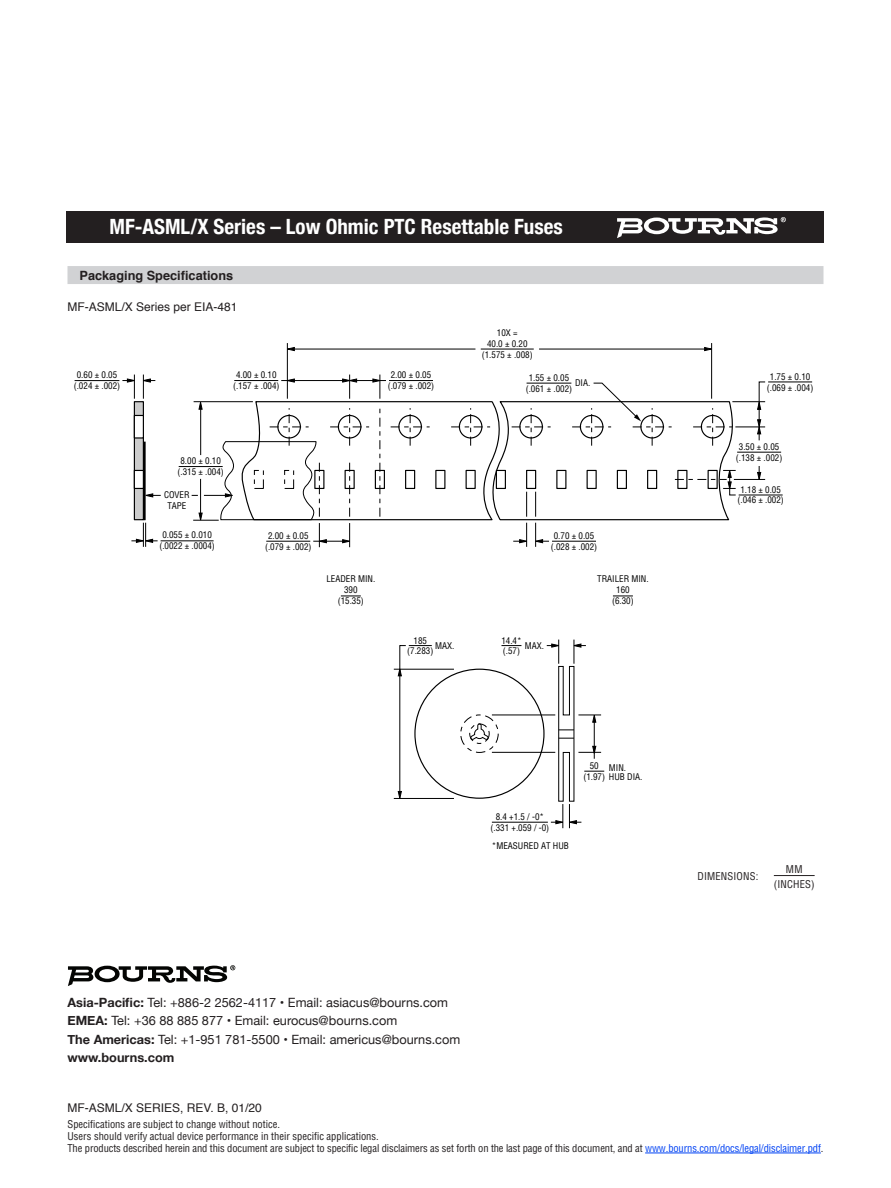
<style>
.page{position:relative;width:891px;height:1188px;background:#fff}
.page>*{position:absolute;margin:0;border:0;box-sizing:border-box;transform-origin:0 0}
.t1{font:700 condensed 22.5px "Helvetica Neue";color:#fff}
.t2{font:700 condensed 21px "Helvetica Neue";color:#fff}
.t3{font:12.75px/18.3px "Helvetica Neue";color:#231f20}
.t4{font:700 12.75px "Helvetica";color:#231f20}
.t5{font:12px "Helvetica";color:#231f20}
.t6{font:condensed 10.5px/12px "Helvetica";letter-spacing:-.01em;color:#231f20}
.t7{font:condensed 10.5px/15px "Helvetica";letter-spacing:.02em;color:#231f20;text-align:center}
.t8{font:condensed 9px/10.8px "Helvetica";color:#000;text-align:center}
.s1{font-weight:700}
.s2{color:#0042f4}
</style>
<div class="page">
<div style="left:68px;top:212px;width:756px;height:31px;background:#231f20"></div>
<svg style="left:617px;top:217px;width:169px;height:21px"></svg>
<hr style="left:645px;top:1153px;width:176px;height:1px;background:#0042f4">
<svg style="left:68px;top:965px;width:167px;height:21px"></svg>
<div style="left:68px;top:266px;width:756px;height:18px;background:#d1d2d4"></div>
<div style="left:460px;top:715px;width:39px;height:38px;border:1px dashed #000;border-radius:50%"></div>
<div style="left:469px;top:724px;width:21px;height:20px;border:1px dashed #000;border-radius:50%"></div>
<svg style="left:470px;top:723px;width:19px;height:18px"></svg>
<hr style="left:143px;top:442px;width:3px;height:78px;background:#000">
<div style="left:134px;top:402px;width:9px;height:118px;background:#ccc"></div>
<div style="left:134px;top:401px;width:10px;height:119px;border:1px solid #000"></div>
<div style="left:134px;top:415px;width:9px;height:23px;background:#fff"></div>
<div style="left:134px;top:415px;width:10px;height:24px;border:1px solid #000"></div>
<div style="left:134px;top:470px;width:9px;height:18px;background:#fff"></div>
<div style="left:134px;top:470px;width:10px;height:19px;border:1px solid #000"></div>
<hr style="left:179px;top:466px;width:44px;height:1px;background:#000">
<svg style="left:145px;top:493px;width:16px;height:4px"></svg>
<hr style="left:287px;top:343px;width:1px;height:56px;background:#000">
<hr style="left:711px;top:343px;width:1px;height:56px;background:#000">
<hr style="left:481px;top:349px;width:53px;height:1px;background:#000">
<svg style="left:501px;top:645px;width:20px;height:1px"></svg>
<svg style="left:131px;top:523px;width:27px;height:24px"></svg>
<hr style="left:394px;top:669px;width:60px;height:1px;background:#000">
<hr style="left:394px;top:798px;width:60px;height:1px;background:#000">
<hr style="left:492px;top:715px;width:63px;height:1px;background:#000">
<hr style="left:492px;top:752px;width:63px;height:1px;background:#000">
<svg style="left:547px;top:640px;width:57px;height:188px"></svg>
<hr style="left:161px;top:540px;width:53px;height:1px;background:#000">
<hr style="left:739px;top:495px;width:44px;height:1px;background:#000">
<hr style="left:768px;top:382px;width:44px;height:1px;background:#000">
<svg style="left:341px;top:596px;width:20px;height:1px"></svg>
<svg style="left:142px;top:375px;width:13px;height:24px"></svg>
<svg style="left:286px;top:347px;width:9px;height:4px"></svg>
<hr style="left:293px;top:349px;width:182px;height:1px;background:#000">
<svg style="left:704px;top:347px;width:9px;height:4px"></svg>
<hr style="left:539px;top:349px;width:167px;height:1px;background:#000">
<svg style="left:122px;top:375px;width:13px;height:24px"></svg>
<hr style="left:75px;top:380px;width:44px;height:1px;background:#000">
<svg style="left:398px;top:645px;width:34px;height:153px"></svg>
<svg style="left:613px;top:596px;width:20px;height:1px"></svg>
<hr style="left:492px;top:822px;width:56px;height:1px;background:#000">
<hr style="left:732px;top:401px;width:33px;height:1px;background:#000">
<hr style="left:734px;top:479px;width:31px;height:1px;background:#000">
<hr style="left:735px;top:427px;width:30px;height:1px;background:#000">
<svg style="left:757px;top:466px;width:4px;height:14px"></svg>
<hr style="left:737px;top:452px;width:44px;height:1px;background:#000">
<svg style="left:192px;top:375px;width:544px;height:172px"></svg>
<svg style="left:757px;top:381px;width:9px;height:59px"></svg>
<hr style="left:774px;top:875px;width:41px;height:1px;background:#231f20">
<h2 class="t2" style="left:110px;top:209px;width:455px">MF-ASML/X Series – Low Ohmic PTC Resettable Fuses</h2>
<h1 class="t1" style="left:98px;top:214px;width:360px">MF-NSMF Series - PTC Resettable Fuses</h1>
<h3 class="t4" style="left:80px;top:265px;width:155px">Packaging Specifications</h3>
<h3 class="t5" style="left:68px;top:297px;width:172px">MF-ASML/X Series per EIA-481</h3>
<p class="t8" style="left:74px;top:370px;width:48px">0.60 ± 0.05 (.024 ± .002)</p>
<p class="t8" style="left:233px;top:369px;width:48px">4.00 ± 0.10 (.157 ± .004)</p>
<p class="t8" style="left:177px;top:456px;width:48px">8.00 ± 0.10 (.315 ± .004)</p>
<p class="t8" style="left:164px;top:490px;width:27px">COVER<br>TAPE</p>
<p class="t8" style="left:388px;top:370px;width:48px">2.00 ± 0.05 (.079 ± .002)</p>
<p class="t8" style="left:482px;top:327px;width:53px">10X =<br>40.0 ± 0.20 (1.575 ± .008)</p>
<p class="t8" style="left:526px;top:372px;width:48px">1.55 ± 0.05 (.061 ± .002)</p>
<p class="t8" style="left:575px;top:377px;width:17px">DIA.</p>
<p class="t8" style="left:159px;top:530px;width:57px">0.055 ± 0.010 (.0022 ± .0004)</p>
<p class="t8" style="left:551px;top:530px;width:48px">0.70 ± 0.05 (.028 ± .002)</p>
<p class="t8" style="left:265px;top:530px;width:48px">2.00 ± 0.05 (.079 ± .002)</p>
<p class="t8" style="left:326px;top:573px;width:51px">LEADER MIN.</p>
<p class="t8" style="left:338px;top:585px;width:28px">390 (15.35)</p>
<p class="t8" style="left:407px;top:635px;width:28px">185 (7.283)</p>
<p class="t8" style="left:435px;top:640px;width:21px">MAX.</p>
<p class="t8" style="left:501px;top:635px;width:22px;text-align:left">14.4* (.57)</p>
<p class="t8" style="left:525px;top:640px;width:21px">MAX.</p>
<p class="t8" style="left:597px;top:573px;width:53px">TRAILER MIN.</p>
<p class="t8" style="left:612px;top:585px;width:23px">160 (6.30)</p>
<p class="t8" style="left:491px;top:811px;width:60px">8.4 +1.5 / -0* (.331 +.059 / -0)</p>
<p class="t8" style="left:492px;top:840px;width:79px">*MEASURED AT HUB</p>
<p class="t8" style="left:583px;top:761px;width:61px;text-align:left;text-indent:6px">50<br>(1.97) HUB DIA.</p>
<p class="t8" style="left:609px;top:762px;width:19px">MIN.</p>
<h3 class="t3" style="left:68px;top:994px;width:394px"><span class="s1">Asia-Pacific:</span> Tel: +886-2 2562-4117 • Email: asiacus@bourns.com <span class="s1">EMEA:</span> Tel: +36 88 885 877 • Email: eurocus@bourns.com<br><span class="s1">The Americas:</span> Tel: +1-951 781-5500 • Email: americus@bourns.com <span class="s1">www.bourns.com</span></h3>
<h3 class="t5" style="left:68px;top:1098px;width:196px">MF-ASML/X SERIES, REV. B, 01/20</h3>
<p class="t8" style="left:767px;top:371px;width:48px">1.75 ± 0.10 (.069 ± .004)</p>
<p class="t8" style="left:736px;top:441px;width:48px">3.50 ± 0.05 (.138 ± .002)</p>
<p class="t8" style="left:737px;top:484px;width:48px">1.18 ± 0.05 (.046 ± .002)</p>
<p class="t7" style="left:698px;top:869px;width:62px">DIMENSIONS:</p>
<p class="t7" style="left:774px;top:861px;width:42px">MM (INCHES)</p>
<p class="t6" style="left:68px;top:1118px;width:757px">Specifications are subject to change without notice.<br>Users should verify actual device performance in their specific applications.<br>The products described herein and this document are subject to specific legal disclaimers as set forth on the last page of this document, and at <span class="s2">www.bourns.com/docs/legal/disclaimer.pdf</span>.</p>
</div>
